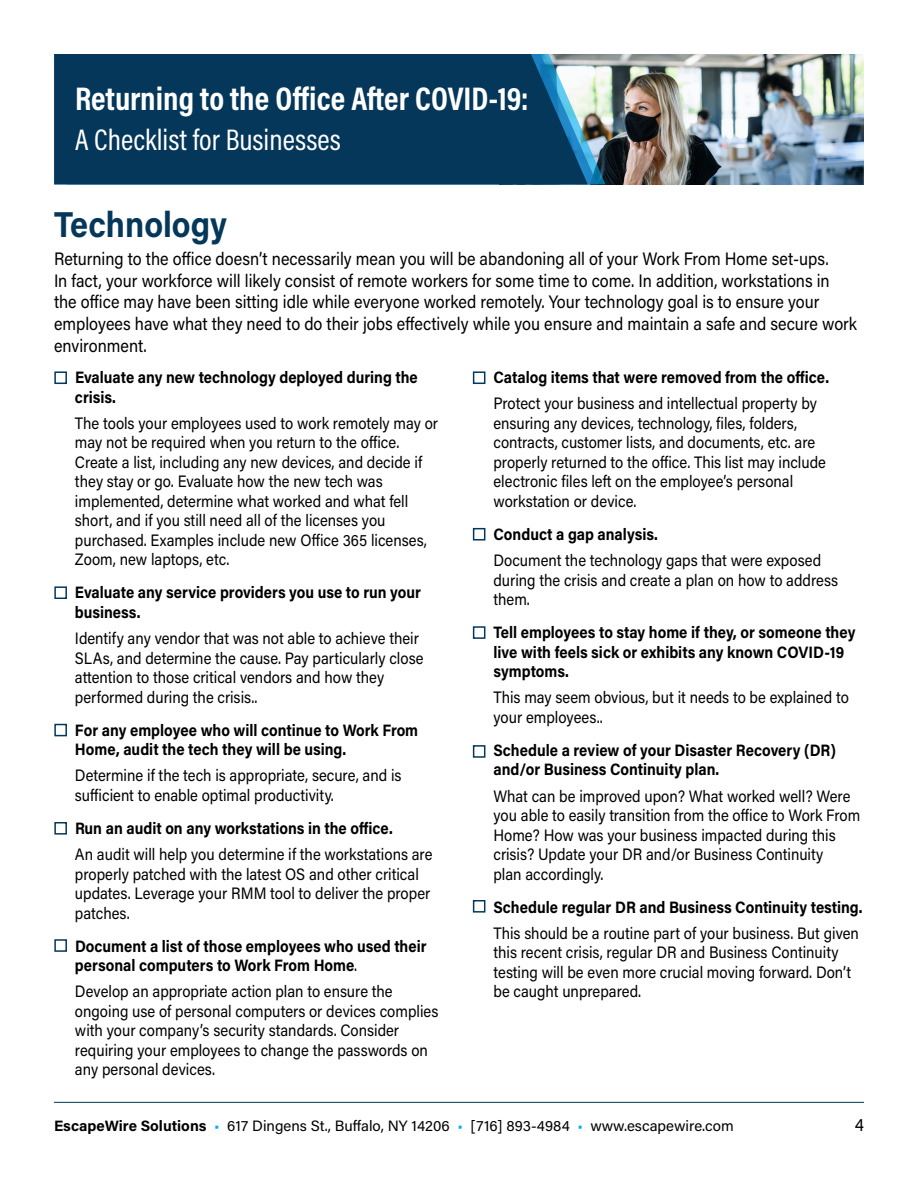
<style>
.page{position:relative;width:918px;height:1188px;background:#fff}
.page>*{position:absolute;margin:0;border:0;box-sizing:border-box;transform-origin:0 0}
.t1{font:700 36px "Acumin Pro";color:#05375a;scale:.9 1}
.t2{font:700 33px "Acumin Pro Cond";color:#fff}
.t3{font:30px "Acumin Pro Cond";color:#fff}
.t4{font:18px/21.6px "Acumin Pro";color:#000;scale:.9 1}
.t5{font:18px "Acumin Pro";color:#000;scale:.95 1}
.FAQS_question{font:16.5px/19.5px "Acumin Pro";color:#000;scale:.9 1}
.FAQS_question-2{font:700 16.5px/19.5px "Acumin Pro";color:#000;scale:.9 1}
.t6{font:15px "Acumin Pro";color:#000}
.s1{font-weight:400}
.s2{font-weight:700}
.s3{color:#00aeef}
</style>
<div class="page">
<div style="left:54px;top:371px;width:13px;height:13px;border:2px solid #05375a"></div>
<div style="left:473px;top:371px;width:12px;height:13px;border:2px solid #05375a"></div>
<div style="left:54px;top:586px;width:13px;height:13px;border:2px solid #05375a"></div>
<div style="left:473px;top:528px;width:12px;height:13px;border:2px solid #05375a"></div>
<div style="left:54px;top:724px;width:13px;height:12px;border:2px solid #05375a"></div>
<div style="left:473px;top:626px;width:12px;height:13px;border:2px solid #05375a"></div>
<div style="left:473px;top:745px;width:12px;height:13px;border:2px solid #05375a"></div>
<div style="left:54px;top:822px;width:13px;height:13px;border:2px solid #05375a"></div>
<div style="left:54px;top:939px;width:13px;height:13px;border:2px solid #05375a"></div>
<div style="left:473px;top:900px;width:12px;height:13px;border:2px solid #05375a"></div>
<img style="left:606px;top:54px;width:258px;height:130px">
<div style="left:54px;top:54px;width:534px;height:130px;background:#05375a"></div>
<hr style="left:54px;top:1102px;width:810px;height:1px;background:#05375a">
<p class="t2" style="left:75px;top:77px;width:455px">Returning to the Office After COVID-19:</p>
<p class="t3" style="left:75px;top:120px;width:267px">A Checklist for Businesses</p>
<p class="t1" style="left:54px;top:199px;width:194px">Technology</p>
<p class="t4" style="left:54px;top:247px;width:894px">Returning to the office doesn’t necessarily mean you will be abandoning all of your Work From Home set-ups.<br>In fact, your workforce will likely consist of remote workers for some time to come. In addition, workstations in<br>the office may have been sitting idle while everyone worked remotely. Your technology goal is to ensure your employees have what they need to do their jobs effectively while you ensure and maintain a safe and secure work environment.</p>
<p class="FAQS_question-2" style="left:75px;top:367px;width:382px">Evaluate any new technology deployed during the crisis.</p>
<p class="FAQS_question" style="left:75px;top:413px;width:405px">The tools your employees used to work remotely may or may not be required when you return to the office.<br>Create a list, including any new devices, and decide if they stay or go. Evaluate how the new tech was implemented, determine what worked and what fell short, and if you still need all of the licenses you purchased. Examples include new Office 365 licenses, Zoom, new laptops, etc.</p>
<p class="FAQS_question-2" style="left:75px;top:582px;width:386px">Evaluate any service providers you use to run your business.</p>
<p class="FAQS_question" style="left:75px;top:628px;width:389px">Identify any vendor that was not able to achieve their SLAs, and determine the cause. Pay particularly close attention to those critical vendors and how they performed during the crisis..</p>
<p class="FAQS_question-2" style="left:75px;top:719px;width:383px">For any employee who will continue to Work From<br>Home, audit the tech they will be using.</p>
<p class="FAQS_question" style="left:75px;top:765px;width:364px">Determine if the tech is appropriate, secure, and is sufficient to enable optimal productivity.</p>
<p class="FAQS_question-2" style="left:75px;top:818px;width:355px">Run an audit on any workstations in the office.</p>
<p class="FAQS_question" style="left:75px;top:844px;width:399px">An audit will help you determine if the workstations are properly patched with the latest OS and other critical updates. Leverage your RMM tool to deliver the proper patches.</p>
<p class="FAQS_question-2" style="left:75px;top:935px;width:392px">Document a list of those employees who used their personal computers to Work From Home<span class="s1">.</span></p>
<p class="FAQS_question" style="left:75px;top:981px;width:405px">Develop an appropriate action plan to ensure the ongoing use of personal computers or devices complies with your company’s security standards. Consider requiring your employees to change the passwords on any personal devices.</p>
<p class="FAQS_question-2" style="left:494px;top:367px;width:374px">Catalog items that were removed from the office.</p>
<p class="FAQS_question" style="left:493px;top:393px;width:371px">Protect your business and intellectual property by ensuring any devices, technology, files, folders, contracts, customer lists, and documents, etc. are properly returned to the office. This list may include electronic files left on the employee’s personal workstation or device.</p>
<p class="FAQS_question-2" style="left:493px;top:524px;width:184px">Conduct a gap analysis.</p>
<p class="FAQS_question" style="left:493px;top:550px;width:385px">Document the technology gaps that were exposed during the crisis and create a plan on how to address them.</p>
<p class="FAQS_question-2" style="left:493px;top:622px;width:404px">Tell employees to stay home if they, or someone they live with feels sick or exhibits any known COVID-19 symptoms.</p>
<p class="FAQS_question" style="left:493px;top:687px;width:396px">This may seem obvious, but it needs to be explained to your employees..</p>
<p class="FAQS_question-2" style="left:493px;top:740px;width:382px">Schedule a review of your Disaster Recovery (DR) and/or Business Continuity plan.</p>
<p class="FAQS_question" style="left:493px;top:785px;width:409px">What can be improved upon? What worked well? Were you able to easily transition from the office to Work From Home? How was your business impacted during this crisis? Update your DR and/or Business Continuity<br>plan accordingly.</p>
<p class="FAQS_question-2" style="left:494px;top:896px;width:412px">Schedule regular DR and Business Continuity testing.</p>
<p class="FAQS_question" style="left:493px;top:923px;width:408px">This should be a routine part of your business. But given this recent crisis, regular DR and Business Continuity testing will be even more crucial moving forward. Don’t be caught unprepared.</p>
<p class="t6" style="left:54px;top:1116px;width:681px"><span class="s2">EscapeWire Solutions</span> <span class="s3">•</span> 617 Dingens St., Buffalo, NY 14206 <span class="s3">•</span> [716] 893-4984 <span class="s3">•</span> www.escapewire.com</p>
<p class="t5" style="left:855px;top:1112px;width:11px">4</p>
</div>
